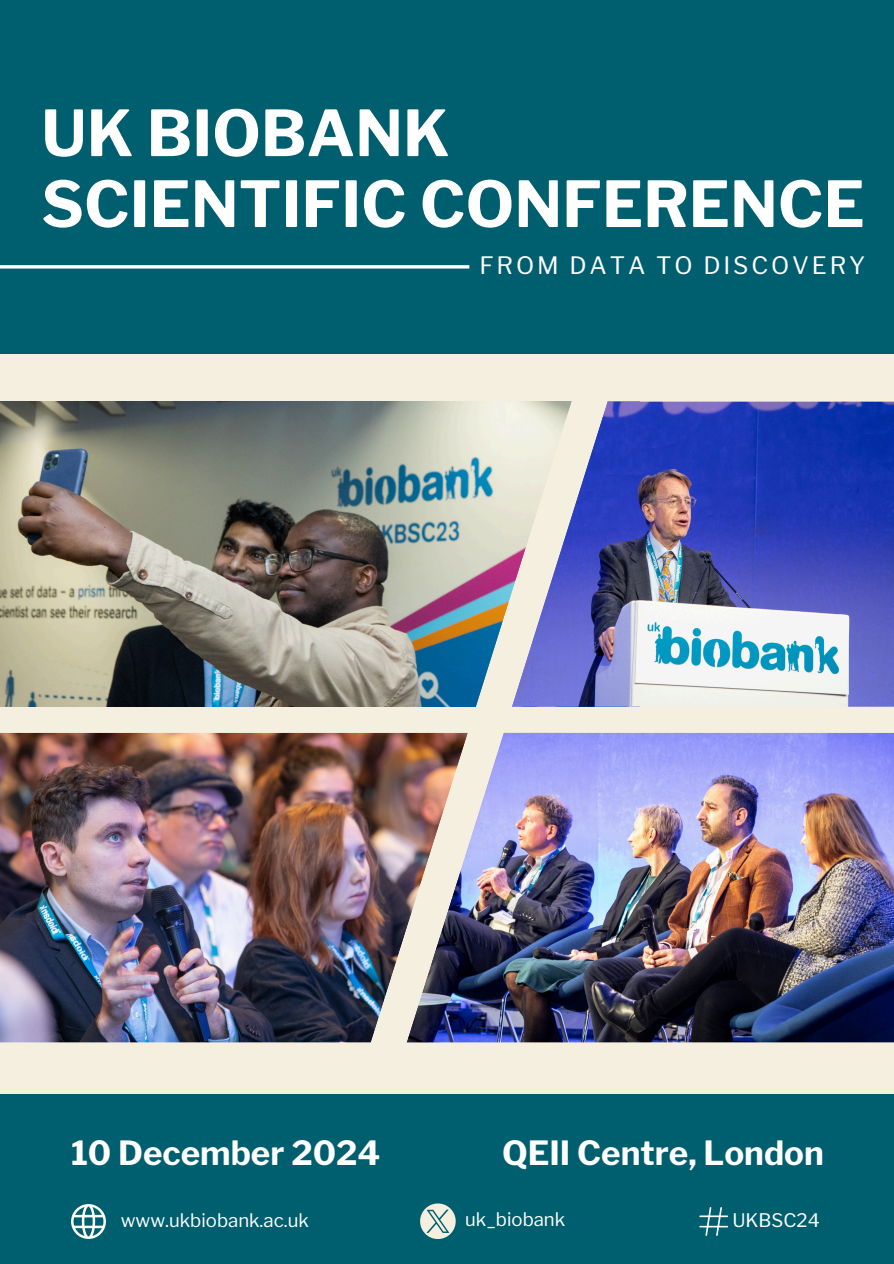
<style>
.page{position:relative;width:894px;height:1264px;background:#fff}
.page>*{position:absolute;margin:0;border:0;box-sizing:border-box;transform-origin:0 0}
.t1{font:700 63px/70.8px "Libre Franklin";color:#fff}
.t2{font:700 33.15px "Libre Franklin";color:#fff}
.t3{font:23.85px "Libre Franklin";letter-spacing:.12em;color:#fff}
.t4{font:18.6px "Libre Franklin";color:#fff}
</style>
<div class="page">
<div style="left:0;top:0;width:893px;height:1263px;background:#f4efde"></div>
<img style="left:0;top:733px;width:368px;height:309px">
<img style="left:615px;top:733px;width:278px;height:309px">
<img style="left:0;top:401px;width:368px;height:305px">
<img style="left:615px;top:401px;width:278px;height:305px">
<img style="left:368px;top:401px;width:247px;height:642px">
<div style="left:0;top:1094px;width:893px;height:169px;background:#005f6f"></div>
<svg style="left:420px;top:1203px;width:35px;height:35px"></svg>
<svg style="left:71px;top:1204px;width:35px;height:34px"></svg>
<svg style="left:699px;top:1207px;width:28px;height:28px"></svg>
<div style="left:0;top:0;width:893px;height:354px;background:#005f6f"></div>
<hr style="left:0;top:265px;width:469px;height:3px;background:#fff">
<p class="t1" style="left:41px;top:98px;width:824px">UK BIOBANK<br>SCIENTIFIC CONFERENCE</p>
<p class="t3" style="left:479px;top:250px;width:387px">FROM DATA TO DISCOVERY</p>
<p class="t2" style="left:71px;top:1132px;width:311px">10 December 2024</p>
<p class="t2" style="left:502px;top:1132px;width:323px">QEII Centre, London</p>
<h2 class="t4" style="left:121px;top:1208px;width:189px">www.ukbiobank.ac.uk</h2>
<h2 class="t4" style="left:465px;top:1208px;width:102px">uk_biobank</h2>
<p class="t4" style="left:732px;top:1208px;width:89px">UKBSC24</p>
</div>
